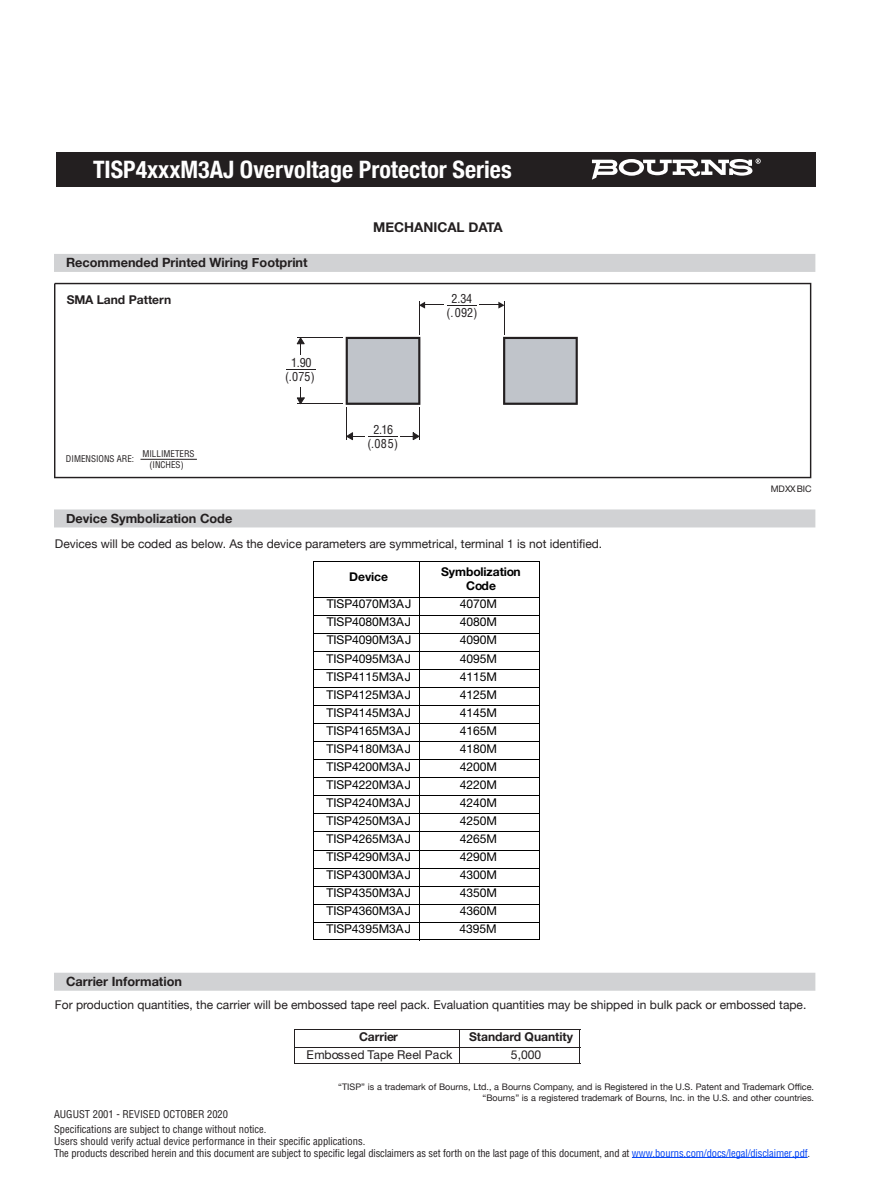
<style>
.page{position:relative;width:891px;height:1188px;background:#fff}
.page>*{position:absolute;margin:0;border:0;box-sizing:border-box;transform-origin:0 0}
.t1{font:700 condensed 24px "Helvetica Neue";color:#fff}
.t2{font:700 13.5px "Helvetica Neue";color:#231f20}
.t3{font:700 12.75px "Helvetica Neue";color:#231f20}
.t4{font:12.15px "Helvetica Neue";letter-spacing:-.005em;color:#000}
.t5{font:700 12.15px "Helvetica Neue";color:#231f20}
.t6{font:condensed 12.15px/14.1px "Helvetica";letter-spacing:.01em;color:#231f20;text-align:center}
.t7{font:12.15px "Helvetica Neue";letter-spacing:.005em;color:#231f20}
.t8{font:700 12.15px/14.9px "Helvetica Neue";letter-spacing:-.005em;color:#000;text-align:center}
.t9{font:12px "Helvetica Neue";color:#231f20}
.t10{font:condensed 10.5px/14.4px "Helvetica";letter-spacing:-.01em;color:#231f20}
.t11{font:9px/10.5px "Helvetica Neue";color:#231f20;text-align:right}
.t12{font:condensed 9px/11.4px "Helvetica";color:#231f20;text-align:center}
.s1{color:#0042f4}
</style>
<div class="page">
<hr style="left:632px;top:1157px;width:176px;height:1px;background:#0042f4">
<div style="left:56px;top:153px;width:759px;height:34px;background:#231f20"></div>
<svg style="left:54px;top:283px;width:757px;height:195px"></svg>
<hr style="left:419px;top:301px;width:1px;height:34px;background:#231f20">
<hr style="left:504px;top:301px;width:1px;height:34px;background:#231f20">
<hr style="left:297px;top:338px;width:46px;height:1px;background:#231f20">
<hr style="left:297px;top:403px;width:46px;height:1px;background:#231f20">
<hr style="left:346px;top:407px;width:1px;height:32px;background:#231f20">
<hr style="left:419px;top:407px;width:1px;height:32px;background:#231f20">
<svg style="left:346px;top:432px;width:19px;height:8px"></svg>
<svg style="left:297px;top:387px;width:7px;height:16px"></svg>
<svg style="left:400px;top:433px;width:19px;height:7px"></svg>
<svg style="left:297px;top:338px;width:7px;height:17px"></svg>
<svg style="left:346px;top:337px;width:74px;height:68px;background:#afb2b7"></svg>
<svg style="left:503px;top:337px;width:75px;height:68px;background:#adb1b6"></svg>
<svg style="left:420px;top:302px;width:84px;height:7px"></svg>
<svg style="left:286px;top:369px;width:29px;height:1px"></svg>
<hr style="left:368px;top:436px;width:30px;height:1px;background:#231f20">
<hr style="left:141px;top:459px;width:56px;height:1px;background:#231f20">
<hr style="left:313px;top:562px;width:1px;height:377px;background:#000">
<hr style="left:419px;top:561px;width:1px;height:379px;background:#000">
<hr style="left:539px;top:562px;width:1px;height:377px;background:#000">
<hr style="left:313px;top:561px;width:227px;height:1px;background:#000">
<hr style="left:313px;top:597px;width:227px;height:1px;background:#000">
<hr style="left:313px;top:615px;width:227px;height:1px;background:#000">
<hr style="left:313px;top:633px;width:227px;height:1px;background:#000">
<hr style="left:313px;top:651px;width:227px;height:1px;background:#000">
<hr style="left:313px;top:669px;width:227px;height:1px;background:#000">
<hr style="left:313px;top:687px;width:227px;height:1px;background:#000">
<hr style="left:313px;top:705px;width:227px;height:1px;background:#000">
<hr style="left:313px;top:723px;width:227px;height:1px;background:#000">
<hr style="left:313px;top:741px;width:227px;height:1px;background:#000">
<hr style="left:313px;top:759px;width:227px;height:1px;background:#000">
<hr style="left:313px;top:777px;width:227px;height:1px;background:#000">
<hr style="left:313px;top:796px;width:227px;height:1px;background:#000">
<hr style="left:313px;top:814px;width:227px;height:1px;background:#000">
<hr style="left:313px;top:832px;width:227px;height:1px;background:#000">
<hr style="left:313px;top:850px;width:227px;height:1px;background:#000">
<hr style="left:313px;top:868px;width:227px;height:1px;background:#000">
<hr style="left:313px;top:886px;width:227px;height:1px;background:#000">
<hr style="left:313px;top:904px;width:227px;height:1px;background:#000">
<hr style="left:313px;top:922px;width:227px;height:1px;background:#000">
<hr style="left:313px;top:939px;width:227px;height:1px;background:#000">
<hr style="left:294px;top:1030px;width:1px;height:33px;background:#231f20">
<hr style="left:459px;top:1029px;width:1px;height:34px;background:#231f20">
<hr style="left:580px;top:1030px;width:1px;height:33px;background:#231f20">
<hr style="left:294px;top:1029px;width:287px;height:1px;background:#231f20">
<hr style="left:294px;top:1048px;width:287px;height:1px;background:#231f20">
<hr style="left:294px;top:1063px;width:287px;height:1px;background:#231f20">
<svg style="left:592px;top:159px;width:169px;height:21px"></svg>
<div style="left:54px;top:254px;width:761px;height:18px;background:#d1d2d4"></div>
<div style="left:54px;top:509px;width:761px;height:18px;background:#d1d2d4"></div>
<div style="left:54px;top:973px;width:761px;height:18px;background:#d1d2d4"></div>
<h1 class="t1" style="left:93px;top:150px;width:420px">TISP4xxxM3AJ Overvoltage Protector Series</h1>
<p class="t3" style="left:66px;top:253px;width:243px">Recommended Printed Wiring Footprint</p>
<p class="t5" style="left:67px;top:290px;width:106px">SMA Land Pattern</p>
<p class="t12" style="left:66px;top:453px;width:70px">DIMENSIONS ARE:</p>
<p class="t12" style="left:142px;top:448px;width:54px">MILLIMETERS (INCHES)</p>
<p class="t3" style="left:66px;top:508px;width:168px">Device Symbolization Code</p>
<p class="t6" style="left:285px;top:355px;width:31px;line-height:14.5px">1.90 (.075)</p>
<p class="t2" style="left:373px;top:217px;width:131px">MECHANICAL DATA</p>
<p class="t6" style="left:367px;top:422px;width:32px">2.16 (.085)</p>
<p class="t6" style="left:446px;top:291px;width:33px">2.34<br>(. 092)</p>
<p class="t9" style="left:55px;top:535px;width:549px">Devices will be coded as below. As the device parameters are symmetrical, terminal 1 is not identified.</p>
<p class="t3" style="left:66px;top:972px;width:118px">Carrier Information</p>
<p class="t8" style="left:349px;top:570px;width:40px">Device</p>
<p class="t8" style="left:441px;top:564px;width:81px">Symbolization<br>Code</p>
<p class="t4" style="left:327px;top:595px;width:86px">TISP4070M3AJ</p>
<p class="t4" style="left:460px;top:595px;width:39px">4070M</p>
<p class="t4" style="left:327px;top:613px;width:86px">TISP4080M3AJ</p>
<p class="t4" style="left:460px;top:613px;width:39px">4080M</p>
<p class="t4" style="left:327px;top:649px;width:86px">TISP4095M3AJ</p>
<p class="t4" style="left:460px;top:649px;width:39px">4095M</p>
<p class="t4" style="left:327px;top:668px;width:86px">TISP4115M3AJ</p>
<p class="t4" style="left:460px;top:668px;width:39px">4115M</p>
<p class="t4" style="left:327px;top:686px;width:86px">TISP4125M3AJ</p>
<p class="t4" style="left:460px;top:686px;width:39px">4125M</p>
<p class="t4" style="left:327px;top:704px;width:86px">TISP4145M3AJ</p>
<p class="t4" style="left:460px;top:704px;width:39px">4145M</p>
<p class="t4" style="left:327px;top:722px;width:86px">TISP4165M3AJ</p>
<p class="t4" style="left:460px;top:722px;width:39px">4165M</p>
<p class="t4" style="left:327px;top:740px;width:86px">TISP4180M3AJ</p>
<p class="t4" style="left:460px;top:740px;width:39px">4180M</p>
<p class="t4" style="left:327px;top:758px;width:86px">TISP4200M3AJ</p>
<p class="t4" style="left:460px;top:758px;width:39px">4200M</p>
<p class="t4" style="left:327px;top:776px;width:86px">TISP4220M3AJ</p>
<p class="t4" style="left:460px;top:776px;width:39px">4220M</p>
<p class="t4" style="left:327px;top:794px;width:86px">TISP4240M3AJ</p>
<p class="t4" style="left:460px;top:794px;width:39px">4240M</p>
<p class="t4" style="left:327px;top:812px;width:86px">TISP4250M3AJ</p>
<p class="t4" style="left:460px;top:812px;width:39px">4250M</p>
<p class="t4" style="left:327px;top:830px;width:86px">TISP4265M3AJ</p>
<p class="t4" style="left:460px;top:830px;width:39px">4265M</p>
<p class="t4" style="left:327px;top:848px;width:86px">TISP4290M3AJ</p>
<p class="t4" style="left:460px;top:848px;width:39px">4290M</p>
<p class="t4" style="left:327px;top:866px;width:86px">TISP4300M3AJ</p>
<p class="t4" style="left:460px;top:866px;width:39px">4300M</p>
<p class="t4" style="left:326px;top:884px;width:86px">TISP4350M3AJ</p>
<p class="t4" style="left:460px;top:884px;width:39px">4350M</p>
<p class="t4" style="left:326px;top:902px;width:86px">TISP4360M3AJ</p>
<p class="t4" style="left:460px;top:902px;width:39px">4360M</p>
<p class="t4" style="left:326px;top:920px;width:86px">TISP4395M3AJ</p>
<p class="t4" style="left:460px;top:920px;width:39px">4395M</p>
<p class="t4" style="left:327px;top:631px;width:86px">TISP4090M3AJ</p>
<p class="t4" style="left:460px;top:631px;width:39px">4090M</p>
<p class="t11" style="left:771px;top:484px;width:42px">MDXXBIC</p>
<p class="t9" style="left:55px;top:996px;width:753px">For production quantities, the carrier will be embossed tape reel pack. Evaluation quantities may be shipped in bulk pack or embossed tape.</p>
<p class="t5" style="left:359px;top:1027px;width:40px">Carrier</p>
<p class="t5" style="left:469px;top:1027px;width:105px">Standard Quantity</p>
<p class="t7" style="left:307px;top:1046px;width:147px">Embossed Tape Reel Pack</p>
<p class="t7" style="left:511px;top:1046px;width:32px">5,000</p>
<p class="t11" style="left:338px;top:1082px;width:477px">“TISP” is a trademark of Bourns, Ltd., a Bourns Company, and is Registered in the U.S. Patent and Trademark Office. “Bourns” is a registered trademark of Bourns, Inc. in the U.S. and other countries.</p>
<p class="t10" style="left:54px;top:1107px;width:214px">AUGUST 2001 - REVISED OCTOBER 2020<br>Specifications are subject to change without notice.</p>
<p class="t10" style="left:54px;top:1134px;width:758px;line-height:12px">Users should verify actual device performance in their specific applications.<br>The products described herein and this document are subject to specific legal disclaimers as set forth on the last page of this document, and at <span class="s1">www.bourns.com/docs/legal/disclaimer.pdf</span>.</p>
</div>
